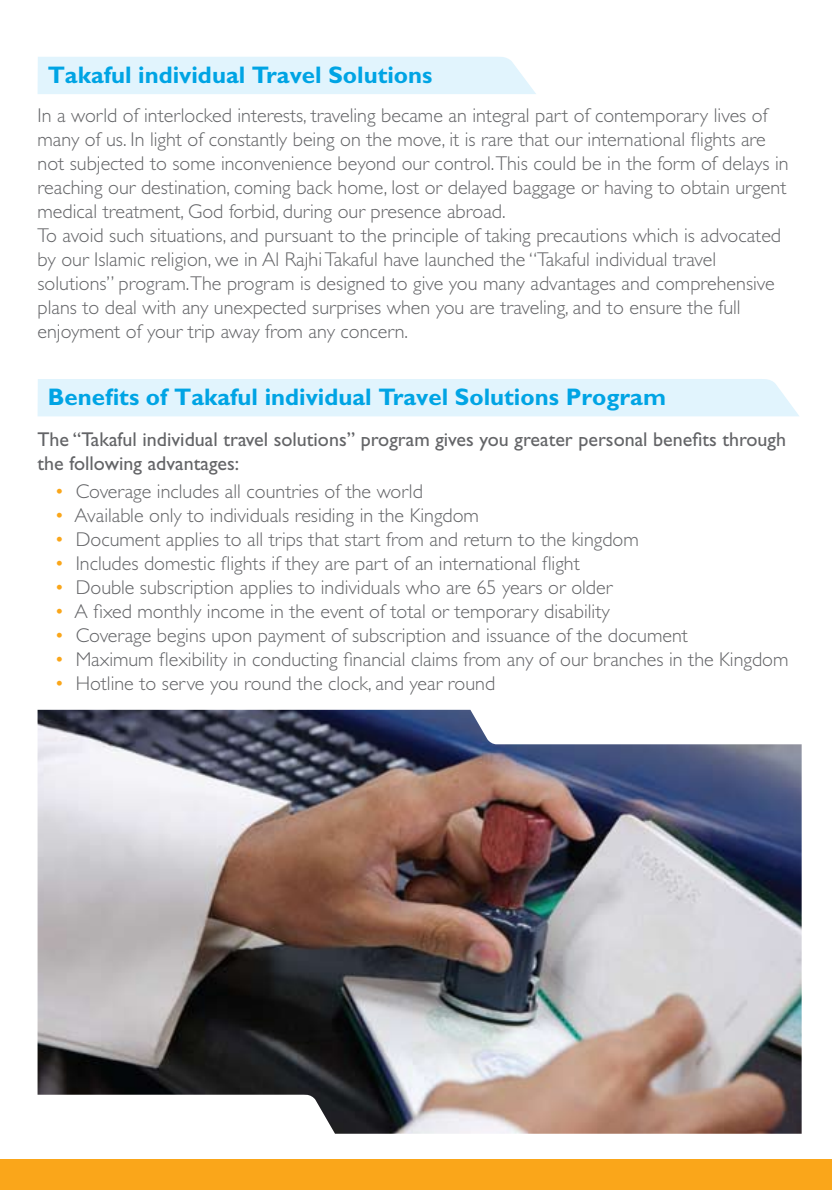
<style>
.page{position:relative;width:832px;height:1190px;background:#fff}
.page>*{position:absolute;margin:0;border:0;box-sizing:border-box;transform-origin:0 0}
.t1{font:700 24px "Gill Sans";color:#00a4e4}
.t2{font:300 20px/24px "Gill Sans";color:#636467}
.t3{font:20px/24px "Gill Sans";color:#636467}
.s1{color:#faa61a}
</style>
<div class="page">
<img style="left:38px;top:710px;width:763px;height:423px">
<div style="left:0;top:1159px;width:831px;height:31px;background:#faa61a"></div>
<div style="left:38px;top:57px;width:498px;height:37px;background:#e1f4fd"></div>
<div style="left:38px;top:379px;width:761px;height:37px;background:#e1f4fd"></div>
<p class="t1" style="left:48px;top:61px;width:386px">Takaful individual Travel Solutions</p>
<p class="t2" style="left:38px;top:103px;width:752px">In a world of interlocked interests, traveling became an integral part of contemporary lives of many of us. In light of constantly being on the move, it is rare that our international flights are not subjected to some inconvenience beyond our control.This could be in the form of delays in reaching our destination, coming back home, lost or delayed baggage or having to obtain urgent medical treatment, God forbid, during our presence abroad.<br>To avoid such situations, and pursuant to the principle of taking precautions which is advocated by our Islamic religion, we in Al Rajhi Takaful have launched the “Takaful individual travel solutions” program.The program is designed to give you many advantages and comprehensive plans to deal with any unexpected surprises when you are traveling, and to ensure the full enjoyment of your trip away from any concern.</p>
<p class="t1" style="left:48px;top:382px;width:619px">Benefits of Takaful individual Travel Solutions Program</p>
<p class="t3" style="left:38px;top:427px;width:749px">The “Takaful individual travel solutions” program gives you greater personal benefits through the following advantages:</p>
<p class="t2" style="left:55px;top:479px;width:370px"><span class="s1">•</span> Coverage includes all countries of the world</p>
<p class="t2" style="left:55px;top:503px;width:426px"><span class="s1">•</span> Available only to individuals residing in the Kingdom</p>
<p class="t2" style="left:55px;top:527px;width:585px"><span class="s1">•</span> Document applies to all trips that start from and return to the kingdom</p>
<p class="t2" style="left:55px;top:551px;width:526px"><span class="s1">•</span> Includes domestic flights if they are part of an international flight</p>
<p class="t2" style="left:55px;top:575px;width:559px"><span class="s1">•</span> Double subscription applies to individuals who are 65 years or older</p>
<p class="t2" style="left:55px;top:599px;width:556px"><span class="s1">•</span> A fixed monthly income in the event of total or temporary disability</p>
<p class="t2" style="left:55px;top:623px;width:634px"><span class="s1">•</span> Coverage begins upon payment of subscription and issuance of the document</p>
<p class="t2" style="left:55px;top:647px;width:735px"><span class="s1">•</span> Maximum flexibility in conducting financial claims from any of our branches in the Kingdom</p>
<p class="t2" style="left:55px;top:671px;width:442px"><span class="s1">•</span> Hotline to serve you round the clock, and year round</p>
</div>
